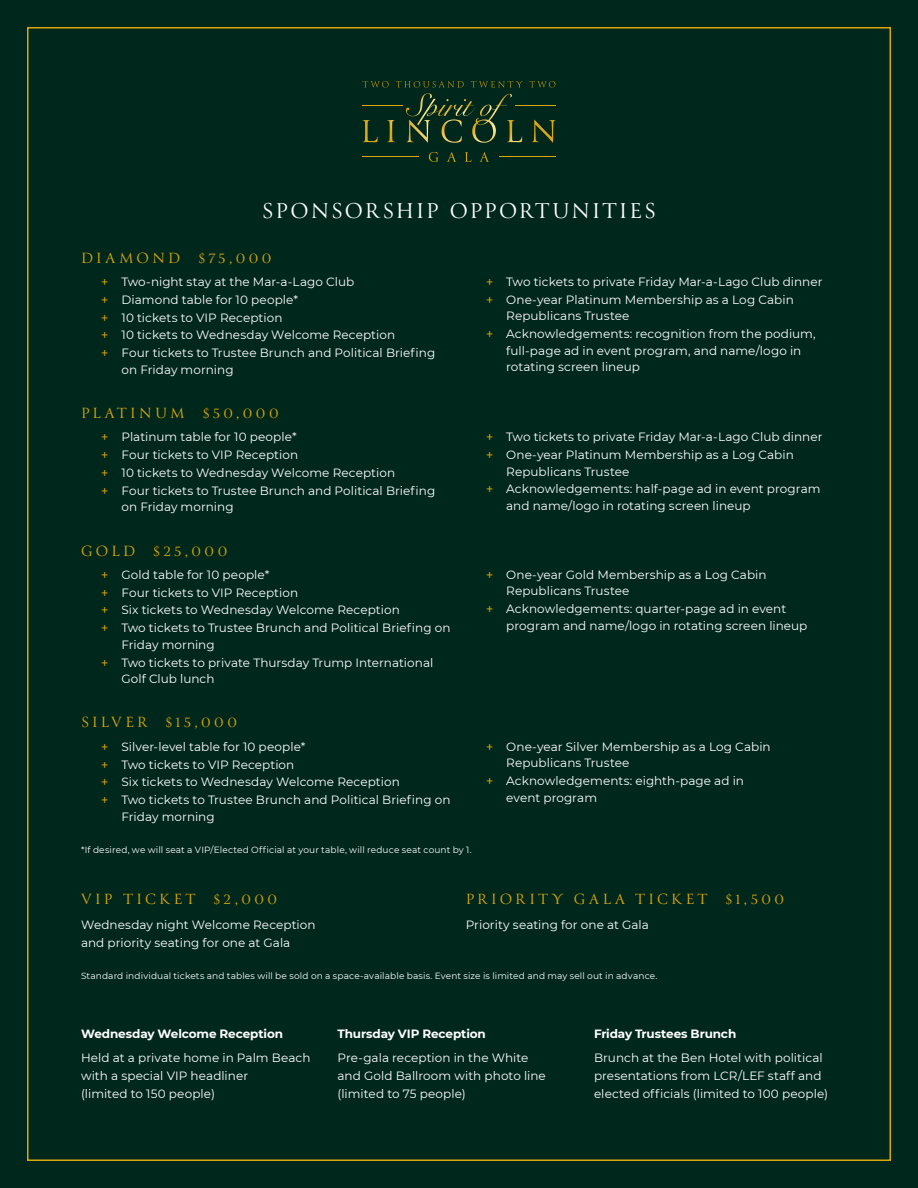
<style>
.page{position:relative;width:918px;height:1188px;background:#00271b}
.page>*{position:absolute;margin:0;border:0;box-sizing:border-box;transform-origin:0 0}
.Heading__H1{font:24px "Canto";letter-spacing:.075em;color:#fff}
.Subhead__H2{font:16.5px "Canto";letter-spacing:.21em;color:#dba70c}
.White{font:12px/16.5px "Montserrat";letter-spacing:.005em;color:#fff}
.t1{font:700 12px "Montserrat";letter-spacing:-.01em;color:#fff}
.Small_Print{font:9px "Montserrat";letter-spacing:.015em;color:#fff}
.s1{font-family:"N Haas Grotesk TX Pro 55 Rg";color:#dba70c}
</style>
<div class="page">
<svg style="left:429px;top:152px;width:9px;height:10px"></svg>
<svg style="left:447px;top:152px;width:9px;height:10px"></svg>
<svg style="left:465px;top:152px;width:6px;height:10px"></svg>
<svg style="left:479px;top:152px;width:10px;height:10px"></svg>
<hr style="left:499px;top:157px;width:56px;height:1px;background:#dba70c">
<hr style="left:363px;top:157px;width:56px;height:1px;background:#dba70c">
<svg style="left:363px;top:81px;width:192px;height:62px"></svg>
<p class="Heading__H1" style="left:262px;top:196px;width:396px">SPONSORSHIP OPPORTUNITIES</p>
<p class="Subhead__H2" style="left:81px;top:247px;width:192px">DIAMOND $75,000</p>
<p class="White" style="left:101px;top:273px;width:254px"><span class="s1">+</span> Two-night stay at the Mar-a-Lago Club</p>
<p class="White" style="left:101px;top:291px;width:198px"><span class="s1">+</span> Diamond table for 10 people*</p>
<p class="White" style="left:101px;top:309px;width:183px"><span class="s1">+</span> 10 tickets to VIP Reception</p>
<p class="White" style="left:101px;top:326px;width:295px"><span class="s1">+</span> 10 tickets to Wednesday Welcome Reception</p>
<p class="White" style="left:122px;top:344px;width:315px;text-indent:-20px"><span class="s1">+</span> Four tickets to Trustee Brunch and Political Briefing on Friday morning</p>
<p class="White" style="left:486px;top:273px;width:338px"><span class="s1">+</span> Two tickets to private Friday Mar-a-Lago Club dinner</p>
<p class="White" style="left:506px;top:291px;width:289px;text-indent:-20px"><span class="s1">+</span> One-year Platinum Membership as a Log Cabin<br>Republicans Trustee</p>
<p class="White" style="left:506px;top:325px;width:311px;text-indent:-20px"><span class="s1">+</span> Acknowledgements: recognition from the podium, full-page ad in event program, and name/logo in rotating screen lineup</p>
<p class="Subhead__H2" style="left:81px;top:403px;width:199px">PLATINUM $50,000</p>
<p class="White" style="left:101px;top:428px;width:197px"><span class="s1">+</span> Platinum table for 10 people*</p>
<p class="White" style="left:101px;top:446px;width:198px"><span class="s1">+</span> Four tickets to VIP Reception</p>
<p class="White" style="left:101px;top:464px;width:295px"><span class="s1">+</span> 10 tickets to Wednesday Welcome Reception</p>
<p class="White" style="left:122px;top:482px;width:315px;text-indent:-20px"><span class="s1">+</span> Four tickets to Trustee Brunch and Political Briefing on Friday morning</p>
<p class="Subhead__H2" style="left:81px;top:540px;width:148px">GOLD $25,000</p>
<p class="White" style="left:101px;top:566px;width:170px"><span class="s1">+</span> Gold table for 10 people*</p>
<p class="White" style="left:101px;top:584px;width:198px"><span class="s1">+</span> Four tickets to VIP Reception</p>
<p class="White" style="left:101px;top:602px;width:300px"><span class="s1">+</span> Six tickets to Wednesday Welcome Reception</p>
<p class="White" style="left:122px;top:619px;width:330px;text-indent:-20px"><span class="s1">+</span> Two tickets to Trustee Brunch and Political Briefing on<br>Friday morning</p>
<p class="White" style="left:122px;top:654px;width:313px;text-indent:-20px"><span class="s1">+</span> Two tickets to private Thursday Trump International<br>Golf Club lunch</p>
<p class="Subhead__H2" style="left:81px;top:712px;width:157px">SILVER $15,000</p>
<p class="White" style="left:101px;top:738px;width:206px"><span class="s1">+</span> Silver-level table for 10 people*</p>
<p class="White" style="left:101px;top:756px;width:195px"><span class="s1">+</span> Two tickets to VIP Reception</p>
<p class="White" style="left:101px;top:773px;width:300px"><span class="s1">+</span> Six tickets to Wednesday Welcome Reception</p>
<p class="White" style="left:122px;top:791px;width:330px;text-indent:-20px"><span class="s1">+</span> Two tickets to Trustee Brunch and Political Briefing on<br>Friday morning</p>
<p class="White" style="left:486px;top:428px;width:338px"><span class="s1">+</span> Two tickets to private Friday Mar-a-Lago Club dinner</p>
<p class="White" style="left:506px;top:446px;width:289px;text-indent:-20px"><span class="s1">+</span> One-year Platinum Membership as a Log Cabin<br>Republicans Trustee</p>
<p class="White" style="left:506px;top:481px;width:316px;text-indent:-20px"><span class="s1">+</span> Acknowledgements: half-page ad in event program and name/logo in rotating screen lineup</p>
<p class="White" style="left:506px;top:566px;width:262px;text-indent:-20px"><span class="s1">+</span> One-year Gold Membership as a Log Cabin<br>Republicans Trustee</p>
<p class="White" style="left:506px;top:600px;width:303px;text-indent:-20px"><span class="s1">+</span> Acknowledgements: quarter-page ad in event program and name/logo in rotating screen lineup</p>
<p class="White" style="left:506px;top:738px;width:266px;text-indent:-20px"><span class="s1">+</span> One-year Silver Membership as a Log Cabin<br>Republicans Trustee</p>
<p class="White" style="left:506px;top:772px;width:239px;text-indent:-20px"><span class="s1">+</span> Acknowledgements: eighth-page ad in event program</p>
<p class="Small_Print" style="left:81px;top:844px;width:392px">*If desired, we will seat a VIP/Elected Official at your table, will reduce seat count by 1.</p>
<p class="Subhead__H2" style="left:81px;top:889px;width:198px">VIP TICKET $2,000</p>
<p class="White" style="left:81px;top:915px;width:236px;line-height:18px">Wednesday night Welcome Reception and priority seating for one at Gala</p>
<p class="Subhead__H2" style="left:466px;top:889px;width:320px">PRIORITY GALA TICKET $1,500</p>
<p class="White" style="left:466px;top:916px;width:185px">Priority seating for one at Gala</p>
<p class="Small_Print" style="left:81px;top:970px;width:578px">Standard individual tickets and tables will be sold on a space-available basis. Event size is limited and may sell out in advance.</p>
<h4 class="t1" style="left:81px;top:1025px;width:204px">Wednesday Welcome Reception</h4>
<p class="White" style="left:81px;top:1049px;width:231px;line-height:18px">Held at a private home in Palm Beach with a special VIP headliner<br>(limited to 150 people)</p>
<h4 class="t1" style="left:338px;top:1025px;width:150px">Thursday VIP Reception</h4>
<p class="White" style="left:338px;top:1049px;width:210px;line-height:18px">Pre-gala reception in the White and Gold Ballroom with photo line (limited to 75 people)</p>
<h4 class="t1" style="left:594px;top:1025px;width:144px">Friday Trustees Brunch</h4>
<p class="White" style="left:594px;top:1049px;width:236px;line-height:18px">Brunch at the Ben Hotel with political presentations from LCR/LEF staff and elected officials (limited to 100 people)</p>
</div>
